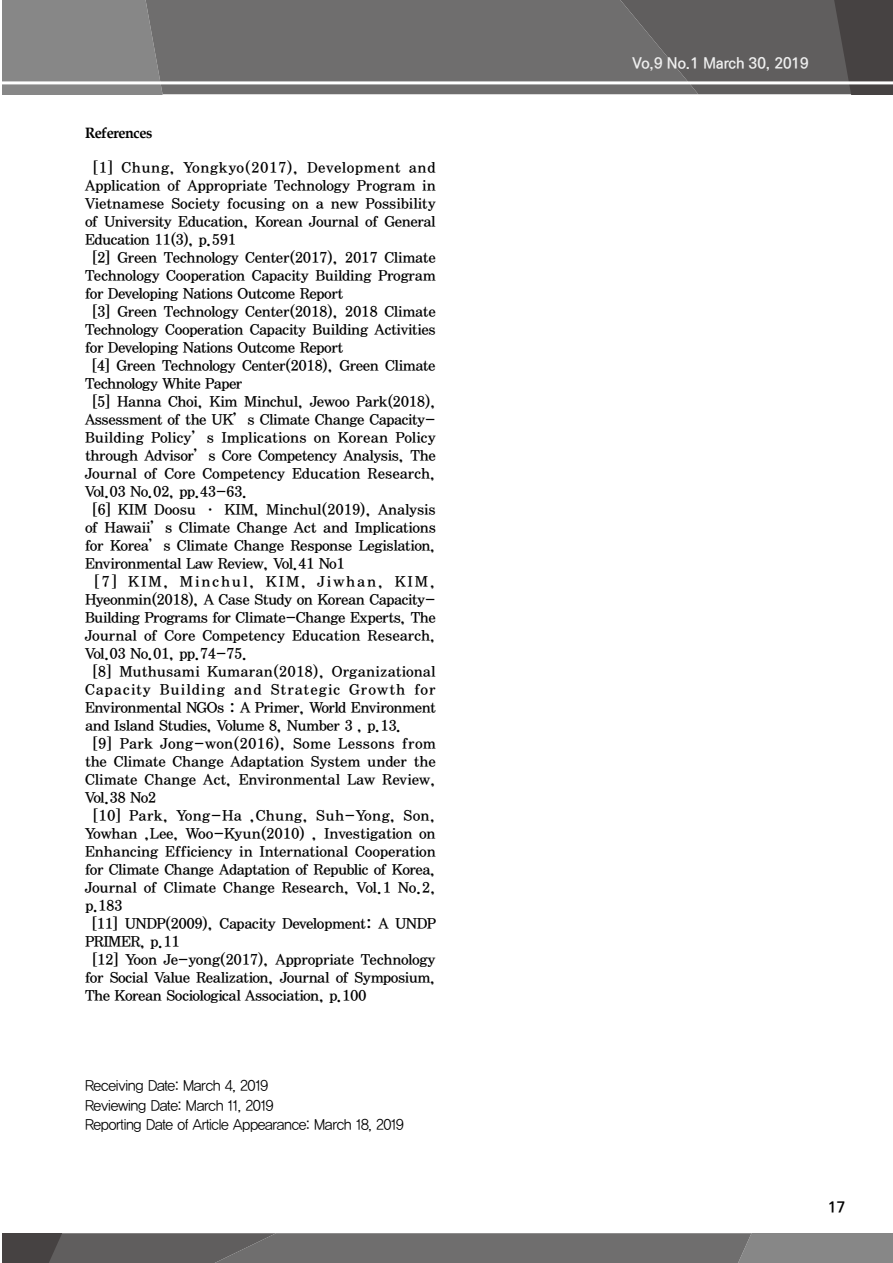
<style>
.page{position:relative;width:893px;height:1263px;background:#fff}
.page>*{position:absolute;margin:0;border:0;box-sizing:border-box;transform-origin:0 0}
.t1{font:15px "YDIY Mj O350";letter-spacing:-.025em;color:#000}
.t2{font:15px/19.5px "YDVYGO Std 12";letter-spacing:-.02em;color:#000;scale:.95 1}
.t3{font:15px "YDIY Mj O350";color:#000}
.t4{font:15px "YDIY Mj O350";letter-spacing:-.005em;color:#000}
.t5{font:15px "YDIY Mj O350";letter-spacing:.01em;color:#000}
.t6{font:15px "YDIY Mj O350";letter-spacing:.03em;color:#000}
.t7{font:15px "YDIY Mj O350";letter-spacing:.065em;color:#000}
.t8{font:15px "YDIY Mj O350";letter-spacing:.015em;color:#000}
.t9{font:15px "YDIY Mj O350";letter-spacing:.025em;color:#000}
.t10{font:15px "YDIY Mj O350";letter-spacing:.125em;color:#000}
.t11{font:700 15px "Ko Pub Dotum";color:#efefef}
.t12{font:700 15px "Book Antiqua";letter-spacing:-.03em;color:#000;scale:.95 1}
.t13{font:700 15px "Ko Pub Dotum";color:#000}
</style>
<div class="page">
<div style="left:2px;top:0;width:144px;height:94px;background:#878787"></div>
<div style="left:146px;top:0;width:474px;height:94px;background:#6f6e6e"></div>
<svg style="left:620px;top:0;width:273px;height:94px;background:#5e5c5c"></svg>
<hr style="left:0;top:81px;width:893px;height:3px;background:#fff">
<svg style="left:2px;top:1233px;width:891px;height:30px;background:#6e6c6c"></svg>
<p class="t12" style="left:85px;top:122px;width:72px">References</p>
<p class="t6" style="left:93px;top:160px;width:345px">[1] Chung, Yongkyo(2017), Development and</p>
<p class="t1" style="left:85px;top:178px;width:352px">Application of Appropriate Technology Program in</p>
<p class="t3" style="left:85px;top:196px;width:352px">Vietnamese Society focusing on a new Possibility</p>
<p class="t1" style="left:85px;top:214px;width:352px">of University Education, Korean Journal of General</p>
<p class="t1" style="left:85px;top:232px;width:153px">Education 11(3), p.591</p>
<p class="t1" style="left:92px;top:250px;width:346px">[2] Green Technology Center(2017), 2017 Climate</p>
<p class="t1" style="left:85px;top:268px;width:352px">Technology Cooperation Capacity Building Program</p>
<p class="t1" style="left:85px;top:286px;width:260px">for Developing Nations Outcome Report</p>
<p class="t1" style="left:92px;top:304px;width:346px">[3] Green Technology Center(2018), 2018 Climate</p>
<p class="t1" style="left:85px;top:322px;width:352px">Technology Cooperation Capacity Building Activities</p>
<p class="t1" style="left:85px;top:340px;width:260px">for Developing Nations Outcome Report</p>
<p class="t1" style="left:92px;top:358px;width:346px">[4] Green Technology Center(2018), Green Climate</p>
<p class="t1" style="left:85px;top:376px;width:159px">Technology White Paper</p>
<p class="t1" style="left:92px;top:394px;width:346px">[5] Hanna Choi, Kim Minchul, Jewoo Park(2018),</p>
<p class="t1" style="left:85px;top:412px;width:352px">Assessment of the UK’s Climate Change Capacity-</p>
<p class="t3" style="left:85px;top:430px;width:352px">Building Policy’s Implications on Korean Policy</p>
<p class="t1" style="left:85px;top:448px;width:352px">through Advisor’s Core Competency Analysis, The</p>
<p class="t1" style="left:85px;top:466px;width:352px">Journal of Core Competency Education Research,</p>
<p class="t1" style="left:85px;top:484px;width:164px">Vol.03 No.02, pp.43-63.</p>
<p class="t1" style="left:92px;top:502px;width:345px">[6] KIM Doosu · KIM, Minchul(2019), Analysis</p>
<p class="t1" style="left:85px;top:520px;width:352px">of Hawaii’s Climate Change Act and Implications</p>
<p class="t1" style="left:85px;top:538px;width:352px">for Korea’s Climate Change Response Legislation,</p>
<p class="t1" style="left:85px;top:556px;width:261px">Environmental Law Review, Vol.41 No1</p>
<p class="t10" style="left:94px;top:574px;width:343px">[7] KIM, Minchul, KIM, Jiwhan, KIM,</p>
<p class="t1" style="left:85px;top:592px;width:352px">Hyeonmin(2018), A Case Study on Korean Capacity-</p>
<p class="t1" style="left:85px;top:610px;width:352px">Building Programs for Climate-Change Experts, The</p>
<p class="t1" style="left:85px;top:628px;width:352px">Journal of Core Competency Education Research,</p>
<p class="t1" style="left:85px;top:646px;width:164px">Vol.03 No.01, pp.74-75.</p>
<p class="t5" style="left:92px;top:664px;width:345px">[8] Muthusami Kumaran(2018), Organizational</p>
<p class="t7" style="left:85px;top:682px;width:352px">Capacity Building and Strategic Growth for</p>
<p class="t1" style="left:85px;top:700px;width:352px">Environmental NGOs : A Primer, World Environment</p>
<p class="t1" style="left:85px;top:718px;width:318px">and Island Studies, Volume 8, Number 3 , p.13.</p>
<p class="t8" style="left:92px;top:736px;width:345px">[9] Park Jong-won(2016), Some Lessons from</p>
<p class="t1" style="left:85px;top:754px;width:352px">the Climate Change Adaptation System under the</p>
<p class="t4" style="left:85px;top:772px;width:352px">Climate Change Act, Environmental Law Review,</p>
<p class="t1" style="left:85px;top:790px;width:73px">Vol.38 No2</p>
<p class="t9" style="left:92px;top:808px;width:345px">[10] Park, Yong-Ha ,Chung, Suh-Yong, Son,</p>
<p class="t1" style="left:85px;top:826px;width:352px">Yowhan ,Lee, Woo-Kyun(2010) , Investigation on</p>
<p class="t1" style="left:85px;top:844px;width:352px">Enhancing Efficiency in International Cooperation</p>
<p class="t1" style="left:85px;top:862px;width:352px">for Climate Change Adaptation of Republic of Korea,</p>
<p class="t4" style="left:85px;top:880px;width:352px">Journal of Climate Change Research, Vol.1 No.2,</p>
<p class="t1" style="left:85px;top:898px;width:39px">p.183</p>
<p class="t1" style="left:92px;top:916px;width:346px">[11] UNDP(2009), Capacity Development: A UNDP</p>
<p class="t1" style="left:85px;top:934px;width:96px">PRIMER, p.11</p>
<p class="t1" style="left:92px;top:952px;width:345px">[12] Yoon Je-yong(2017), Appropriate Technology</p>
<p class="t1" style="left:85px;top:970px;width:352px">for Social Value Realization, Journal of Symposium,</p>
<p class="t1" style="left:85px;top:988px;width:283px">The Korean Sociological Association, p.100</p>
<p class="t2" style="left:85px;top:1076px;width:337px">Receiving Date: March 4, 2019<br>Reviewing Date: March 11, 2019<br>Reporting Date of Article Appearance: March 18, 2019</p>
<p class="t11" style="left:632px;top:56px;width:177px">Vo,9 No.1 March 30, 2019</p>
<p class="t13" style="left:828px;top:1199px;width:18px">17</p>
</div>
